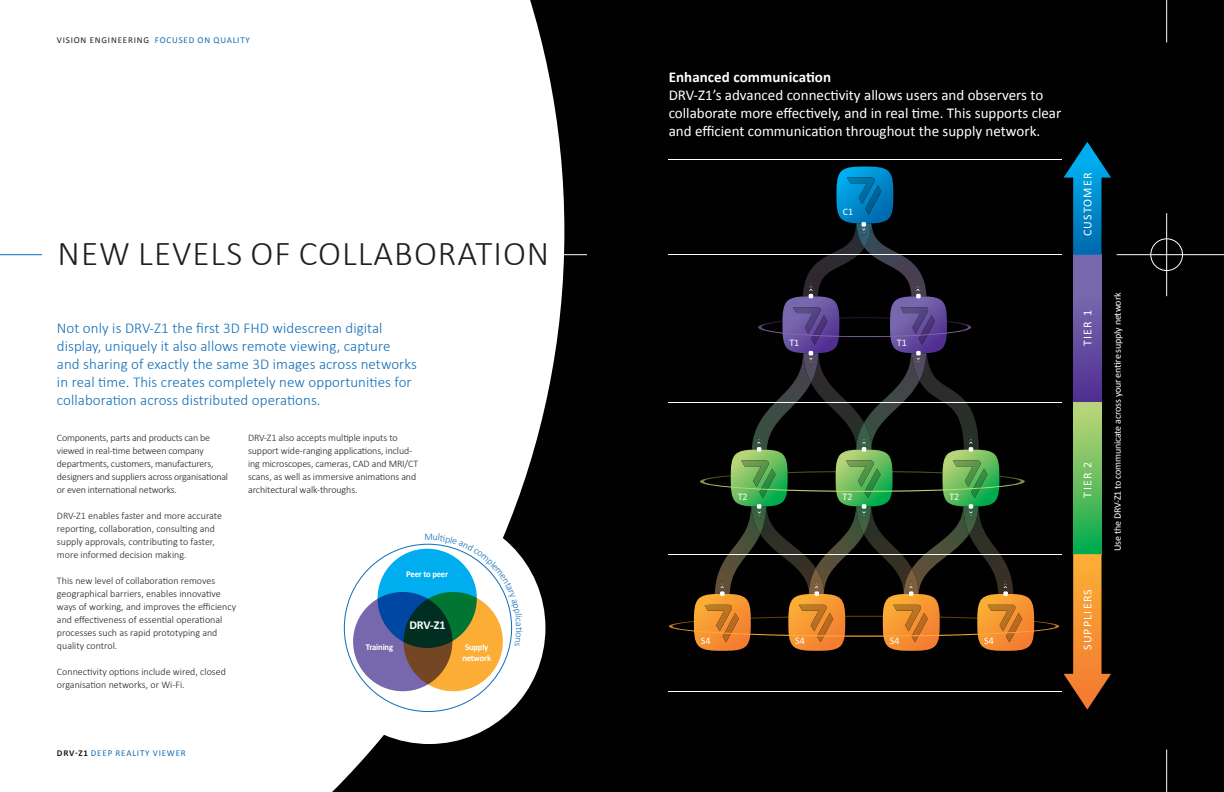
<style>
.page{position:relative;width:1224px;height:792px;background:#fff}
.page>*{position:absolute;margin:0;border:0;box-sizing:border-box;transform-origin:0 0}
.t1{font:300 35px "Calibri";letter-spacing:.03em;color:#231f20}
.t2{font:300 15px "Calibri";letter-spacing:.005em;color:#106db7}
.t3{font:15px/18px "Calibri";color:#fff}
.t4{font:700 15px "Calibri";letter-spacing:.005em;color:#fff}
.t5{font:700 12.1px "Calibri";color:#fff}
.t6{font:12px "Calibri";letter-spacing:.1em;color:#fff}
.t7{font:300 10px/13px "Calibri";letter-spacing:-.01em;color:#231f20}
.t8{font:10px "Calibri";letter-spacing:-.02em;color:#fff}
.t9{font:300 10px "Calibri";color:#106db7}
.t10{font:9px "Calibri";letter-spacing:.09em;color:#231f20}
.t11{font:700 9px "Calibri";letter-spacing:-.02em;color:#fff;scale:.95 1}
.t12{font:9px "Calibri";letter-spacing:.09em;color:#106db7}
.s1{color:#106db7}
.s2{font-weight:700;color:#231f20}
</style>
<div class="page">
<div style="left:190px;top:0;width:1034px;height:792px;background:#010101"></div>
<svg style="left:669px;top:142px;width:442px;height:568px"></svg>
<hr style="left:669px;top:159px;width:393px;height:1px;background:#fff">
<hr style="left:669px;top:254px;width:393px;height:1px;background:#fff">
<hr style="left:669px;top:403px;width:393px;height:1px;background:#fff">
<hr style="left:669px;top:554px;width:393px;height:1px;background:#fff">
<hr style="left:669px;top:691px;width:393px;height:1px;background:#fff">
<div style="left:1150px;top:238px;width:33px;height:33px;border:1px solid #fff;border-radius:50%"></div>
<hr style="left:1166px;top:213px;width:1px;height:83px;background:#fff">
<hr style="left:1166px;top:749px;width:1px;height:43px;background:#fff">
<hr style="left:1166px;top:0;width:1px;height:43px;background:#fff">
<hr style="left:1117px;top:254px;width:107px;height:1px;background:#fff">
<div style="left:0;top:0;width:564px;height:792px;background:#fff"></div>
<svg style="left:559px;top:254px;width:28px;height:1px"></svg>
<hr style="left:0;top:254px;width:42px;height:1px;background:#106db7">
<div style="left:313px;top:512px;width:232px;height:232px;background:#fff;border-radius:50%"></div>
<div style="left:404px;top:592px;width:99px;height:99px;background:#fbad36;border-radius:50%"></div>
<svg style="left:353px;top:592px;width:99px;height:99px;background:#765f89"></svg>
<svg style="left:378px;top:549px;width:99px;height:99px;background:#006a97"></svg>
<svg style="left:433px;top:534px;width:89px;height:92px"></svg>
<p class="t10" style="left:57px;top:34px;width:195px">VISION ENGINEERING <span class="s1">FOCUSED ON QUALITY</span></p>
<p class="t1" style="left:58px;top:232px;width:493px">NEW LEVELS OF COLLABORATION</p>
<p class="t2" style="left:57px;top:319px;width:327px">Not only is DRV-Z1 the first 3D FHD widescreen digital</p>
<p class="t2" style="left:57px;top:337px;width:335px">display, uniquely it also allows remote viewing, capture</p>
<p class="t2" style="left:57px;top:355px;width:361px">and sharing of exactly the same 3D images across networks</p>
<p class="t2" style="left:57px;top:373px;width:356px">in real time. This creates completely new opportunities for</p>
<p class="t2" style="left:57px;top:391px;width:265px">collaboration across distributed operations.</p>
<p class="t7" style="left:57px;top:431px;width:173px">Components, parts and products can be viewed in real-time between company departments, customers, manufacturers, designers and suppliers across organisational or even international networks.</p>
<p class="t7" style="left:57px;top:509px;width:167px">DRV-Z1 enables faster and more accurate reporting, collaboration, consulting and supply approvals, contributing to faster, more informed decision making.</p>
<p class="t7" style="left:57px;top:574px;width:181px">This new level of collaboration removes geographical barriers, enables innovative ways of working, and improves the efficiency and effectiveness of essential operational processes such as rapid prototyping and quality control.</p>
<p class="t7" style="left:57px;top:665px;width:170px">Connectivity options include wired, closed organisation networks, or Wi-Fi.</p>
<p class="t7" style="left:248px;top:431px;width:172px">DRV-Z1 also accepts multiple inputs to support wide-ranging applications, includ&shy;ing microscopes, cameras, CAD and MRI/CT scans, as well as immersive animations and architectural walk-throughs.</p>
<p class="t9" style="left:424px;top:530px;width:10px">M</p>
<p class="t11" style="left:406px;top:568px;width:45px">Peer to peer</p>
<p class="t11" style="left:366px;top:641px;width:30px">Training</p>
<p class="t5" style="left:409px;top:618px;width:38px">DRV-Z1</p>
<p class="t11" style="left:465px;top:641px;width:26px">Supply</p>
<p class="t11" style="left:462px;top:652px;width:32px">network</p>
<p class="t12" style="left:57px;top:748px;width:131px"><span class="s2">DRV-Z1</span> DEEP REALITY VIEWER</p>
<p class="t9" style="left:526px;top:627px;width:5px;rotate:90deg">t</p>
<p class="t4" style="left:669px;top:68px;width:164px">Enhanced communication</p>
<p class="t3" style="left:669px;top:86px;width:394px">DRV-Z1’s advanced connectivity allows users and observers to collaborate more effectively, and in real time. This supports clear and efficient communication throughout the supply network.</p>
<p class="t8" style="left:843px;top:205px;width:12px">C1</p>
<p class="t6" style="left:1079px;top:236px;width:66px;rotate:-90deg">CUSTOMER</p>
<p class="t8" style="left:789px;top:336px;width:11px">T1</p>
<p class="t8" style="left:897px;top:336px;width:11px">T1</p>
<p class="t8" style="left:738px;top:489px;width:11px">T2</p>
<p class="t8" style="left:843px;top:489px;width:11px">T2</p>
<p class="t8" style="left:949px;top:489px;width:11px">T2</p>
<p class="t8" style="left:701px;top:634px;width:11px">S4</p>
<p class="t8" style="left:795px;top:634px;width:11px">S4</p>
<p class="t8" style="left:890px;top:634px;width:11px">S4</p>
<p class="t8" style="left:984px;top:634px;width:11px">S4</p>
<p class="t6" style="left:1079px;top:346px;width:38px;rotate:-90deg">TIER 1</p>
<p class="t6" style="left:1079px;top:498px;width:38px;rotate:-90deg">TIER 2</p>
<p class="t6" style="left:1079px;top:650px;width:62px;rotate:-90deg">SUPPLIERS</p>
<p class="t8" style="left:1111px;top:551px;width:260px;rotate:-90deg">Use the DRV-Z1 to communicate across your entire supply network</p>
</div>
